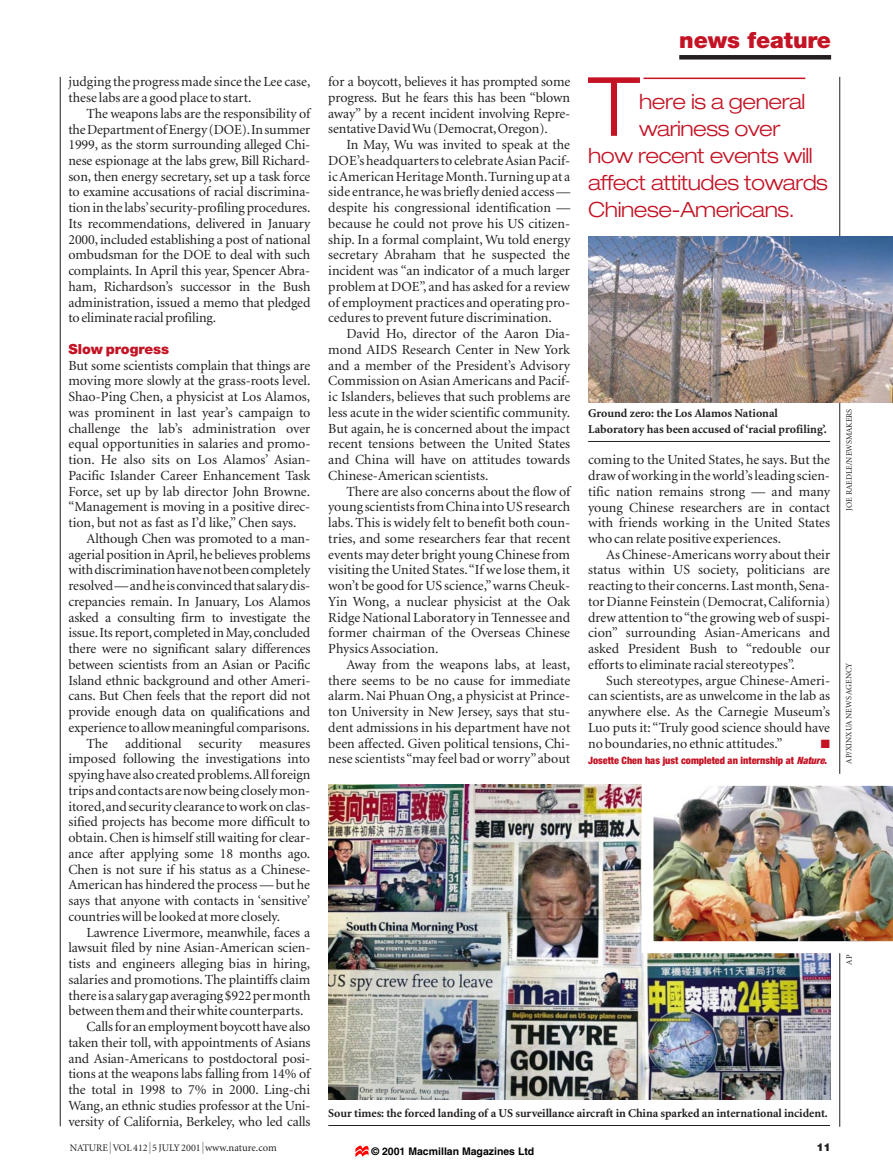
<style>
.page{position:relative;width:893px;height:1173px;background:#fff}
.page>*{position:absolute;margin:0;border:0;box-sizing:border-box;transform-origin:0 0}
.t1{font:300 expanded 81.9px "Helvetica Neue";color:#c41324}
.t2{font:900 22.5px "Helvetica Neue";letter-spacing:-.005em;color:#c41324}
.t3{font:300 expanded 21px "Helvetica Neue";letter-spacing:-.02em;color:#c41324}
.t4{font:13.95px/15.8px "Minion";letter-spacing:-.005em;color:#231f20;text-align:justify}
.t5{font:900 13.95px "Helvetica Neue";color:#c41324}
.t6{font:700 12px/15.8px "Minion";letter-spacing:-.005em;color:#231f20}
.t7{font:12px "Zapf Dingbats";color:#c41324}
.t8{font:900 10.8px "Helvetica Neue";color:#231f20}
.t9{font:700 10.5px "Helvetica";color:#000}
.t10{font:900 condensed 10.2px "Helvetica Neue";color:#c41324}
.t11{font:10.2px "Minion";color:#231f20}
.t12{font:8.25px "Minion";color:#231f20}
.s1{font-style:italic}
.s2{font-family:"Unica SB";font-weight:300;font-size:12px}
.s3{font-size:10.5px}
</style>
<div class="page">
<hr style="left:60px;top:77px;width:1px;height:1049px;background:#231f20">
<hr style="left:839px;top:77px;width:1px;height:1050px;background:#231f20">
<div style="left:679px;top:55px;width:152px;height:5px;background:#231f20"></div>
<hr style="left:643px;top:78px;width:162px;height:1px;background:#c41324">
<hr style="left:328px;top:1125px;width:502px;height:1px;background:#231f20">
<img style="left:328px;top:785px;width:502px;height:314px">
<img style="left:588px;top:236px;width:304px;height:166px">
<img style="left:641px;top:774px;width:251px;height:179px">
<hr style="left:588px;top:441px;width:242px;height:1px;background:#231f20">
<svg style="left:355px;top:1146px;width:13px;height:11px"></svg>
<p class="t4" style="left:68px;top:75px;width:243px">judging the progress made since the Lee case, these labs are a good place to start.</p>
<p class="t4" style="left:68px;top:107px;width:243px;text-indent:18px">The weapons labs are the responsibility of the Department of Energy (DOE).In summer 1999, as the storm surrounding alleged Chi&shy;nese espionage at the labs grew, Bill Richard&shy;son, then energy secretary, set up a task force to examine accusations of racial discrimina&shy;tion in the labs’security-profiling procedures.<br>Its recommendations, delivered in January 2000, included establishing a post of national ombudsman for the DOE to deal with such complaints. In April this year, Spencer Abra&shy;ham, Richardson’s successor in the Bush administration, issued a memo that pledged to eliminate racial profiling.</p>
<p class="t5" style="left:68px;top:344px;width:102px">Slow progress</p>
<p class="t4" style="left:68px;top:359px;width:243px">But some scientists complain that things are moving more slowly at the grass-roots level.<br>Shao-Ping Chen, a physicist at Los Alamos, was prominent in last year’s campaign to challenge the lab’s administration over equal opportunities in salaries and promo&shy;tion. He also sits on Los Alamos’ Asian-Pacific Islander Career Enhancement Task Force, set up by lab director John Browne. “Management is moving in a positive direc&shy;tion, but not as fast as I’d like,” Chen says.</p>
<p class="t4" style="left:86px;top:532px;width:225px">Although Chen was promoted to a man-</p>
<p class="t4" style="left:68px;top:548px;width:243px">agerial position in April,he believes problems</p>
<p class="t4" style="left:68px;top:563px;width:243px">with discrimination have not been completely</p>
<p class="t4" style="left:68px;top:579px;width:243px">resolved — and he is convinced that salary dis-</p>
<p class="t4" style="left:68px;top:595px;width:243px">crepancies remain. In January, Los Alamos</p>
<p class="t4" style="left:68px;top:611px;width:243px">asked a consulting firm to investigate the</p>
<p class="t4" style="left:68px;top:626px;width:243px">issue.Its report,completed in May,concluded</p>
<p class="t4" style="left:68px;top:642px;width:243px">there were no significant salary differences</p>
<p class="t4" style="left:68px;top:658px;width:243px">between scientists from an Asian or Pacific</p>
<p class="t4" style="left:68px;top:674px;width:243px">Island ethnic background and other Ameri-</p>
<p class="t4" style="left:68px;top:689px;width:243px">cans. But Chen feels that the report did not</p>
<p class="t4" style="left:68px;top:705px;width:243px">provide enough data on qualifications and</p>
<p class="t4" style="left:68px;top:721px;width:243px">experience to allow meaningful comparisons.</p>
<p class="t4" style="left:86px;top:737px;width:225px">The additional security measures</p>
<p class="t4" style="left:68px;top:752px;width:243px">imposed following the investigations into</p>
<p class="t4" style="left:68px;top:768px;width:243px">spying have also created problems.All foreign</p>
<p class="t4" style="left:68px;top:784px;width:243px">trips and contacts are now being closely mon-</p>
<p class="t4" style="left:68px;top:800px;width:243px">itored,and security clearance to work on clas-</p>
<p class="t4" style="left:68px;top:815px;width:243px">sified projects has become more difficult to</p>
<p class="t4" style="left:68px;top:831px;width:243px">obtain. Chen is himself still waiting for clear-</p>
<p class="t4" style="left:68px;top:847px;width:243px">ance after applying some 18 months ago.</p>
<p class="t4" style="left:68px;top:863px;width:243px">Chen is not sure if his status as a Chinese-</p>
<p class="t4" style="left:68px;top:878px;width:243px">American has hindered the process — but he</p>
<p class="t4" style="left:68px;top:894px;width:243px">says that anyone with contacts in ‘sensitive’</p>
<p class="t4" style="left:68px;top:910px;width:213px">countries will be looked at more closely.</p>
<p class="t4" style="left:86px;top:926px;width:225px">Lawrence Livermore, meanwhile, faces a</p>
<p class="t4" style="left:68px;top:941px;width:243px">lawsuit filed by nine Asian-American scien-</p>
<p class="t4" style="left:68px;top:957px;width:243px">tists and engineers alleging bias in hiring,</p>
<p class="t4" style="left:68px;top:973px;width:243px">salaries and promotions. The plaintiffs claim</p>
<p class="t4" style="left:68px;top:989px;width:243px">there is a salary gap averaging $922 per month</p>
<p class="t4" style="left:68px;top:1004px;width:236px">between them and their white counterparts.</p>
<p class="t4" style="left:86px;top:1020px;width:225px">Calls for an employment boycott have also</p>
<p class="t4" style="left:68px;top:1036px;width:243px">taken their toll, with appointments of Asians</p>
<p class="t4" style="left:68px;top:1052px;width:243px">and Asian-Americans to postdoctoral posi-</p>
<p class="t4" style="left:68px;top:1067px;width:243px">tions at the weapons labs falling from 14% of</p>
<p class="t4" style="left:68px;top:1083px;width:243px">the total in 1998 to 7% in 2000. Ling-chi</p>
<p class="t4" style="left:68px;top:1099px;width:243px">Wang, an ethnic studies professor at the Uni-</p>
<p class="t4" style="left:68px;top:1115px;width:243px">versity of California, Berkeley, who led calls</p>
<p class="t4" style="left:328px;top:75px;width:243px">for a boycott, believes it has prompted some progress. But he fears this has been “blown away” by a recent incident involving Repre&shy;sentative David Wu (Democrat,Oregon).</p>
<p class="t4" style="left:328px;top:138px;width:243px;text-indent:18px">In May, Wu was invited to speak at the DOE’s headquarters to celebrate Asian Pacif&shy;ic American Heritage Month.Turning up at a side entrance, he was briefly denied access — despite his congressional identification — because he could not prove his US citizen&shy;ship. In a formal complaint, Wu told energy secretary Abraham that he suspected the incident was “an indicator of a much larger problem at DOE”, and has asked for a review of employment practices and operating pro&shy;cedures to prevent future discrimination.</p>
<p class="t4" style="left:328px;top:327px;width:243px;text-indent:18px">David Ho, director of the Aaron Dia&shy;mond AIDS Research Center in New York and a member of the President’s Advisory Commission on Asian Americans and Pacif&shy;ic Islanders, believes that such problems are less acute in the wider scientific community.<br>But again, he is concerned about the impact recent tensions between the United States and China will have on attitudes towards Chinese-American scientists.</p>
<p class="t4" style="left:328px;top:485px;width:243px;text-indent:18px">There are also concerns about the flow of young scientists from China into US research labs. This is widely felt to benefit both coun&shy;tries, and some researchers fear that recent events may deter bright young Chinese from visiting the United States.“If we lose them, it won’t be good for US science,”warns Cheuk-Yin Wong, a nuclear physicist at the Oak Ridge National Laboratory in Tennessee and former chairman of the Overseas Chinese Physics Association.</p>
<p class="t4" style="left:328px;top:658px;width:243px;text-indent:18px">Away from the weapons labs, at least, there seems to be no cause for immediate alarm. Nai Phuan Ong, a physicist at Prince&shy;ton University in New Jersey, says that stu&shy;dent admissions in his department have not been affected. Given political tensions, Chi&shy;nese scientists “may feel bad or worry”about</p>
<h2 class="t2" style="left:679px;top:32px;width:153px">news feature</h2>
<h1 class="t1" style="left:588px;top:77px;width:53px">T</h1>
<h3 class="t3" style="left:639px;top:94px;width:168px">here is a general</h3>
<h3 class="t3" style="left:639px;top:121px;width:143px">wariness over</h3>
<h3 class="t3" style="left:588px;top:148px;width:226px">how recent events will</h3>
<h3 class="t3" style="left:588px;top:175px;width:241px">affect attitudes towards</h3>
<h3 class="t3" style="left:588px;top:202px;width:208px">Chinese-Americans.</h3>
<p class="t6" style="left:588px;top:406px;width:240px">Ground zero: the Los Alamos National<br>Laboratory has been accused of ‘racial profiling’.</p>
<p class="t4" style="left:588px;top:453px;width:243px">coming to the United States, he says. But the draw of working in the world’s leading scien&shy;tific nation remains strong — and many young Chinese researchers are in contact with friends working in the United States who can relate positive experiences.</p>
<p class="t4" style="left:588px;top:548px;width:243px;text-indent:18px">As Chinese-Americans worry about their status within US society, politicians are reacting to their concerns.Last month,Sena&shy;tor Dianne Feinstein (Democrat,California) drew attention to “the growing web of suspi&shy;cion” surrounding Asian-Americans and asked President Bush to “redouble our efforts to eliminate racial stereotypes”.</p>
<p class="t4" style="left:588px;top:674px;width:243px;text-indent:18px">Such stereotypes, argue Chinese-Ameri&shy;can scientists, are as unwelcome in the lab as anywhere else. As the Carnegie Museum’s Luo puts it: “Truly good science should have no boundaries,no ethnic attitudes.”</p>
<p class="t7" style="left:820px;top:738px;width:11px">■</p>
<p class="t10" style="left:588px;top:756px;width:240px">Josette Chen has just completed an internship at <span class="s1">Nature</span>.</p>
<p class="t6" style="left:328px;top:1106px;width:501px">Sour times: the forced landing of a US surveillance aircraft in China sparked an international incident.</p>
<p class="t11" style="left:70px;top:1143px;width:208px">NATURE<span class="s2">|</span> VOL 412 <span class="s2">|</span> 5 JULY 2001 <span class="s2">|</span> <span class="s3">www.nature.com</span></p>
<p class="t8" style="left:816px;top:1143px;width:16px">11</p>
<p class="t9" style="left:371px;top:1148px;width:164px">© 2001 Macmillan Magazines Ltd</p>
<p class="t12" style="left:845px;top:511px;width:103px;rotate:-90deg">JOE RAEDLE/NEWSMAKERS</p>
<p class="t12" style="left:845px;top:764px;width:102px;rotate:-90deg">AP/XINXUA NEWS AGENCY</p>
<p class="t12" style="left:846px;top:965px;width:11px;rotate:-90deg">AP</p>
</div>
